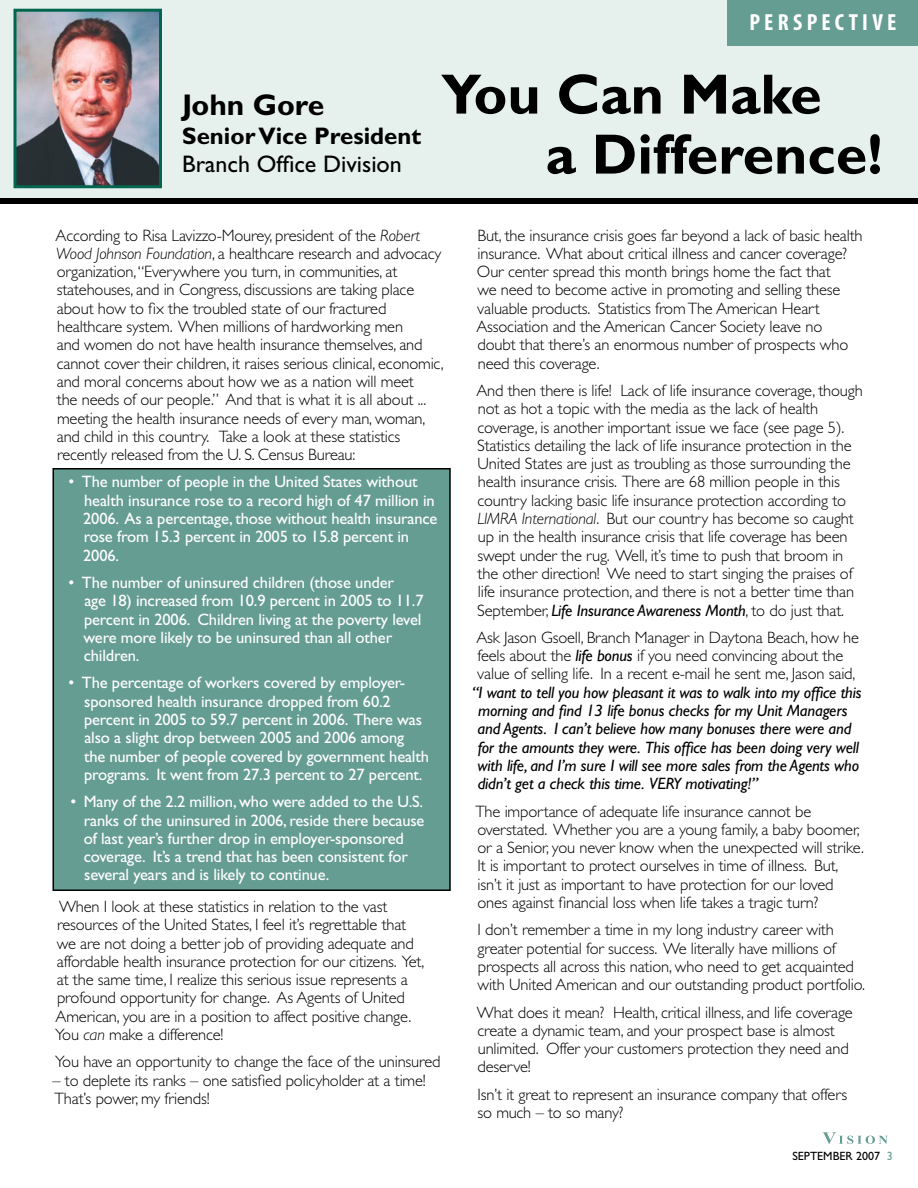
<style>
.page{position:relative;width:918px;height:1188px;background:#fff}
.page>*{position:absolute;margin:0;border:0;box-sizing:border-box;transform-origin:0 0}
.t1{font:700 57px/60px "Gill Sans";color:#000}
.t2{font:700 30px "Gill Sans";color:#000}
.t3{font:24px "Gill Sans";color:#000}
.t4{font:700 24px "Gill Sans";color:#000}
.t5{font:700 condensed 23.4px "Myriad Pro";letter-spacing:.18em;color:#fff}
.t6{font:300 16.5px/18.3px "Gill Sans";letter-spacing:-.01em;color:#000}
.t7{font:16.5px/18.3px "Gill Sans";letter-spacing:-.01em;color:#fff}
.t8{font:italic 16.5px/18.3px "Gill Sans";letter-spacing:-.01em;color:#000}
.t9{font:12px "Gill Sans";color:#000}
.s1{font-style:italic}
.s2{font-weight:400;font-style:italic}
.s3{color:#669d93}
</style>
<div class="page">
<div style="left:0;top:0;width:918px;height:202px;background:#e6f0ed"></div>
<div style="left:727px;top:0;width:191px;height:45px;background:#669d93"></div>
<svg style="left:823px;top:1132px;width:65px;height:12px"></svg>
<div style="left:0;top:198px;width:918px;height:6px;background:#000"></div>
<img style="left:18px;top:13px;width:140px;height:171px">
<div style="left:14px;top:9px;width:148px;height:179px;border:3px solid #00674e"></div>
<div style="left:53px;top:469px;width:397px;height:421px;background:#669d93"></div>
<div style="left:52px;top:468px;width:399px;height:423px;border:2px solid #000"></div>
<h2 class="t2" style="left:182px;top:87px;width:144px">John Gore</h2>
<h3 class="t4" style="left:182px;top:122px;width:240px">Senior Vice President</h3>
<h3 class="t3" style="left:182px;top:150px;width:221px">Branch Office Division</h3>
<h3 class="t5" style="left:750px;top:7px;width:149px">PERSPECTIVE</h3>
<h1 class="t1" style="left:546px;top:64px;width:339px;text-indent:-104px">You Can Make<br>a Difference!</h1>
<p class="t6" style="left:56px;top:226px;width:390px">According to Risa Lavizzo-Mourey, president of the <span class="s1">Robert Wood Johnson Foundation</span>, a healthcare research and advocacy organization, “Everywhere you turn, in communities, at statehouses, and in Congress, discussions are taking place about how to fix the troubled state of our fractured healthcare system. When millions of hardworking men<br>and women do not have health insurance themselves, and cannot cover their children, it raises serious clinical, economic, and moral concerns about how we as a nation will meet<br>the needs of our people.” And that is what it is all about ... meeting the health insurance needs of every man, woman, and child in this country. Take a look at these statistics recently released from the U. S. Census Bureau:</p>
<p class="t7" style="left:82px;top:473px;width:357px">The number of people in the United States without health insurance rose to a record high of 47 million in 2006. As a percentage, those without health insurance rose from 15.3 percent in 2005 to 15.8 percent in 2006.</p>
<p class="t7" style="left:82px;top:573px;width:343px">The number of uninsured children (those under<br>age 18) increased from 10.9 percent in 2005 to 11.7 percent in 2006. Children living at the poverty level were more likely to be uninsured than all other children.</p>
<p class="t7" style="left:82px;top:674px;width:349px">The percentage of workers covered by employer&shy;sponsored health insurance dropped from 60.2 percent in 2005 to 59.7 percent in 2006. There was also a slight drop between 2005 and 2006 among<br>the number of people covered by government health programs. It went from 27.3 percent to 27 percent.</p>
<p class="t7" style="left:84px;top:793px;width:342px">Many of the 2.2 million, who were added to the U.S. ranks of the uninsured in 2006, reside there because of last year’s further drop in employer-sponsored coverage. It’s a trend that has been consistent for several years and is likely to continue.</p>
<p class="t6" style="left:55px;top:897px;width:371px">When I look at these statistics in relation to the vast resources of the United States, I feel it’s regrettable that we are not doing a better job of providing adequate and affordable health insurance protection for our citizens. Yet, at the same time, I realize this serious issue represents a profound opportunity for change. As Agents of United American, you are in a position to affect positive change.<br>You <span class="s1">can</span> make a difference!</p>
<p class="t6" style="left:55px;top:1053px;width:387px">You have an opportunity to change the face of the uninsured</p>
<p class="t6" style="left:52px;top:1071px;width:375px">– to deplete its ranks – one satisfied policyholder at a time!<br>That’s power, my friends!</p>
<p class="t7" style="left:68px;top:473px;width:7px">•</p>
<p class="t7" style="left:68px;top:573px;width:7px">•</p>
<p class="t7" style="left:68px;top:674px;width:7px">•</p>
<p class="t7" style="left:70px;top:793px;width:7px">•</p>
<p class="t6" style="left:476px;top:226px;width:388px">But, the insurance crisis goes far beyond a lack of basic health insurance. What about critical illness and cancer coverage?<br>Our center spread this month brings home the fact that<br>we need to become active in promoting and selling these valuable products. Statistics from The American Heart Association and the American Cancer Society leave no doubt that there’s an enormous number of prospects who need this coverage.</p>
<p class="t6" style="left:476px;top:381px;width:388px">And then there is life! Lack of life insurance coverage, though not as hot a topic with the media as the lack of health coverage, is another important issue we face (see page 5).<br>Statistics detailing the lack of life insurance protection in the United States are just as troubling as those surrounding the health insurance crisis. There are 68 million people in this country lacking basic life insurance protection according to <span class="s1">LIMRA International</span>. But our country has become so caught up in the health insurance crisis that life coverage has been swept under the rug. Well, it’s time to push that broom in the other direction! We need to start singing the praises of life insurance protection, and there is not a better time than September, <span class="s2">Life Insurance Awareness Month</span>, to do just that.</p>
<p class="t6" style="left:476px;top:628px;width:384px">Ask Jason Gsoell, Branch Manager in Daytona Beach, how he feels about the <span class="s2">life bonus</span> if you need convincing about the value of selling life. In a recent e-mail he sent me, Jason said,</p>
<p class="t8" style="left:478px;top:683px;width:386px;text-indent:-6px">“I want to tell you how pleasant it was to walk into my office this morning and find 13 life bonus checks for my Unit Managers and Agents. I can’t believe how many bonuses there were and for the amounts they were. This office has been doing very well with life, and I’m sure I will see more sales from the Agents who didn’t get a check this time. VERY motivating!”</p>
<p class="t6" style="left:475px;top:802px;width:390px">The importance of adequate life insurance cannot be overstated. Whether you are a young family, a baby boomer, or a Senior, you never know when the unexpected will strike.<br>It is important to protect ourselves in time of illness. But, isn’t it just as important to have protection for our loved ones against financial loss when life takes a tragic turn?</p>
<p class="t6" style="left:477px;top:921px;width:389px">I don’t remember a time in my long industry career with greater potential for success. We literally have millions of prospects all across this nation, who need to get acquainted with United American and our outstanding product portfolio.</p>
<p class="t6" style="left:477px;top:1003px;width:377px">What does it mean? Health, critical illness, and life coverage create a dynamic team, and your prospect base is almost unlimited. Offer your customers protection they need and deserve!</p>
<p class="t6" style="left:477px;top:1085px;width:371px">Isn’t it great to represent an insurance company that offers so much – to so many?</p>
<p class="t9" style="left:792px;top:1149px;width:102px">SEPTEMBER 2007 <span class="s3">3</span></p>
</div>
